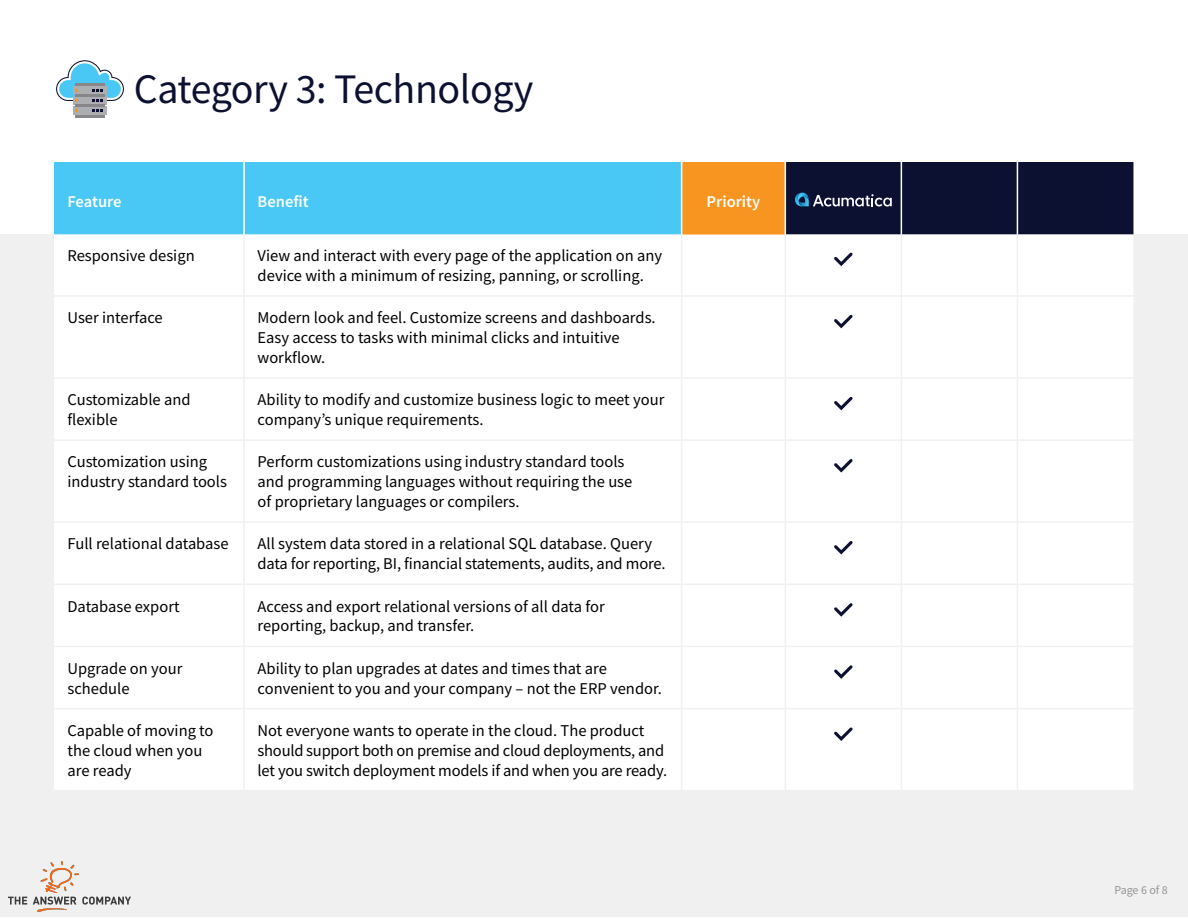
<style>
.page{position:relative;width:1188px;height:918px;background:#fff}
.page>*{position:absolute;margin:0;border:0;box-sizing:border-box;transform-origin:0 0}
.t1{font:42px "Source Sans Pro";letter-spacing:-.01em;color:#0d1131}
.t2{font:16.5px/19.8px "Source Sans Pro";color:#000}
.t3{font:600 16.5px "Source Sans Pro";color:#fff}
.t4{font:12px "Source Sans Pro";letter-spacing:-.005em;color:#939598}
</style>
<div class="page">
<div style="left:0;top:234px;width:1187px;height:683px;background:#f1f0f0"></div>
<div style="left:73px;top:107px;width:34px;height:8px;background:#acaeb0"></div>
<div style="left:73px;top:96px;width:34px;height:9px;background:#acaeb0"></div>
<hr style="left:75px;top:115px;width:30px;height:2px;background:#878789">
<hr style="left:75px;top:105px;width:30px;height:2px;background:#878789">
<svg style="left:56px;top:60px;width:68px;height:42px"></svg>
<svg style="left:92px;top:110px;width:11px;height:2px"></svg>
<div style="left:54px;top:162px;width:627px;height:73px;background:#49c8f5"></div>
<div style="left:682px;top:162px;width:103px;height:73px;background:#f89521"></div>
<div style="left:54px;top:235px;width:1079px;height:555px;background:#fff"></div>
<hr style="left:243px;top:162px;width:2px;height:73px;background:#fff">
<hr style="left:681px;top:162px;width:1px;height:73px;background:#fff">
<hr style="left:243px;top:235px;width:2px;height:60px;background:#f1f0f0">
<hr style="left:681px;top:235px;width:1px;height:60px;background:#f1f0f0">
<hr style="left:785px;top:235px;width:1px;height:60px;background:#f1f0f0">
<hr style="left:901px;top:235px;width:1px;height:60px;background:#f1f0f0">
<hr style="left:1017px;top:235px;width:1px;height:60px;background:#f1f0f0">
<hr style="left:54px;top:295px;width:190px;height:2px;background:#f1f0f0">
<hr style="left:244px;top:295px;width:438px;height:2px;background:#f1f0f0">
<hr style="left:243px;top:297px;width:2px;height:80px;background:#f1f0f0">
<hr style="left:682px;top:295px;width:103px;height:2px;background:#f1f0f0">
<hr style="left:681px;top:297px;width:1px;height:80px;background:#f1f0f0">
<hr style="left:785px;top:295px;width:116px;height:2px;background:#f1f0f0">
<hr style="left:785px;top:297px;width:1px;height:80px;background:#f1f0f0">
<hr style="left:901px;top:295px;width:116px;height:2px;background:#f1f0f0">
<hr style="left:901px;top:297px;width:1px;height:80px;background:#f1f0f0">
<hr style="left:1017px;top:295px;width:116px;height:2px;background:#f1f0f0">
<hr style="left:1017px;top:297px;width:1px;height:80px;background:#f1f0f0">
<hr style="left:54px;top:377px;width:190px;height:2px;background:#f1f0f0">
<hr style="left:244px;top:377px;width:438px;height:2px;background:#f1f0f0">
<hr style="left:243px;top:379px;width:2px;height:60px;background:#f1f0f0">
<hr style="left:682px;top:377px;width:103px;height:2px;background:#f1f0f0">
<hr style="left:681px;top:379px;width:1px;height:60px;background:#f1f0f0">
<hr style="left:785px;top:377px;width:116px;height:2px;background:#f1f0f0">
<hr style="left:785px;top:379px;width:1px;height:60px;background:#f1f0f0">
<hr style="left:901px;top:377px;width:116px;height:2px;background:#f1f0f0">
<hr style="left:901px;top:379px;width:1px;height:60px;background:#f1f0f0">
<hr style="left:1017px;top:377px;width:116px;height:2px;background:#f1f0f0">
<hr style="left:1017px;top:379px;width:1px;height:60px;background:#f1f0f0">
<hr style="left:54px;top:439px;width:190px;height:2px;background:#f1f0f0">
<hr style="left:244px;top:439px;width:438px;height:2px;background:#f1f0f0">
<hr style="left:243px;top:441px;width:2px;height:80px;background:#f1f0f0">
<hr style="left:682px;top:439px;width:103px;height:2px;background:#f1f0f0">
<hr style="left:681px;top:441px;width:1px;height:80px;background:#f1f0f0">
<hr style="left:785px;top:439px;width:116px;height:2px;background:#f1f0f0">
<hr style="left:785px;top:441px;width:1px;height:80px;background:#f1f0f0">
<hr style="left:901px;top:439px;width:116px;height:2px;background:#f1f0f0">
<hr style="left:901px;top:441px;width:1px;height:80px;background:#f1f0f0">
<hr style="left:1017px;top:439px;width:116px;height:2px;background:#f1f0f0">
<hr style="left:1017px;top:441px;width:1px;height:80px;background:#f1f0f0">
<hr style="left:54px;top:521px;width:190px;height:2px;background:#f1f0f0">
<hr style="left:244px;top:521px;width:438px;height:2px;background:#f1f0f0">
<hr style="left:243px;top:523px;width:2px;height:61px;background:#f1f0f0">
<hr style="left:682px;top:521px;width:103px;height:2px;background:#f1f0f0">
<hr style="left:681px;top:523px;width:1px;height:61px;background:#f1f0f0">
<hr style="left:785px;top:521px;width:116px;height:2px;background:#f1f0f0">
<hr style="left:785px;top:523px;width:1px;height:61px;background:#f1f0f0">
<hr style="left:901px;top:521px;width:116px;height:2px;background:#f1f0f0">
<hr style="left:901px;top:523px;width:1px;height:61px;background:#f1f0f0">
<hr style="left:1017px;top:521px;width:116px;height:2px;background:#f1f0f0">
<hr style="left:1017px;top:523px;width:1px;height:61px;background:#f1f0f0">
<hr style="left:54px;top:584px;width:190px;height:1px;background:#f1f0f0">
<hr style="left:244px;top:584px;width:438px;height:1px;background:#f1f0f0">
<hr style="left:243px;top:585px;width:2px;height:61px;background:#f1f0f0">
<hr style="left:682px;top:584px;width:103px;height:1px;background:#f1f0f0">
<hr style="left:681px;top:585px;width:1px;height:61px;background:#f1f0f0">
<hr style="left:785px;top:584px;width:116px;height:1px;background:#f1f0f0">
<hr style="left:785px;top:585px;width:1px;height:61px;background:#f1f0f0">
<hr style="left:901px;top:584px;width:116px;height:1px;background:#f1f0f0">
<hr style="left:901px;top:585px;width:1px;height:61px;background:#f1f0f0">
<hr style="left:1017px;top:584px;width:116px;height:1px;background:#f1f0f0">
<hr style="left:1017px;top:585px;width:1px;height:61px;background:#f1f0f0">
<hr style="left:54px;top:646px;width:190px;height:1px;background:#f1f0f0">
<hr style="left:244px;top:646px;width:438px;height:1px;background:#f1f0f0">
<hr style="left:243px;top:647px;width:2px;height:61px;background:#f1f0f0">
<hr style="left:682px;top:646px;width:103px;height:1px;background:#f1f0f0">
<hr style="left:681px;top:647px;width:1px;height:61px;background:#f1f0f0">
<hr style="left:785px;top:646px;width:116px;height:1px;background:#f1f0f0">
<hr style="left:785px;top:647px;width:1px;height:61px;background:#f1f0f0">
<hr style="left:901px;top:646px;width:116px;height:1px;background:#f1f0f0">
<hr style="left:901px;top:647px;width:1px;height:61px;background:#f1f0f0">
<hr style="left:1017px;top:646px;width:116px;height:1px;background:#f1f0f0">
<hr style="left:1017px;top:647px;width:1px;height:61px;background:#f1f0f0">
<hr style="left:54px;top:708px;width:190px;height:1px;background:#f1f0f0">
<hr style="left:244px;top:708px;width:438px;height:1px;background:#f1f0f0">
<hr style="left:243px;top:709px;width:2px;height:81px;background:#f1f0f0">
<hr style="left:682px;top:708px;width:103px;height:1px;background:#f1f0f0">
<hr style="left:681px;top:709px;width:1px;height:81px;background:#f1f0f0">
<hr style="left:785px;top:708px;width:116px;height:1px;background:#f1f0f0">
<hr style="left:785px;top:709px;width:1px;height:81px;background:#f1f0f0">
<hr style="left:901px;top:708px;width:116px;height:1px;background:#f1f0f0">
<hr style="left:901px;top:709px;width:1px;height:81px;background:#f1f0f0">
<hr style="left:1017px;top:708px;width:116px;height:1px;background:#f1f0f0">
<hr style="left:1017px;top:709px;width:1px;height:81px;background:#f1f0f0">
<div style="left:786px;top:162px;width:347px;height:73px;background:#0d1131"></div>
<svg style="left:834px;top:253px;width:19px;height:13px"></svg>
<svg style="left:834px;top:315px;width:19px;height:13px"></svg>
<svg style="left:834px;top:397px;width:19px;height:13px"></svg>
<svg style="left:834px;top:459px;width:19px;height:14px"></svg>
<svg style="left:834px;top:541px;width:19px;height:13px"></svg>
<svg style="left:834px;top:603px;width:19px;height:14px"></svg>
<svg style="left:834px;top:665px;width:19px;height:14px"></svg>
<svg style="left:834px;top:727px;width:19px;height:14px"></svg>
<img style="left:9px;top:862px;width:121px;height:49px">
<h1 class="t1" style="left:134px;top:63px;width:401px">Category 3: Technology</h1>
<p class="t3" style="left:68px;top:190px;width:56px">Feature</p>
<p class="t3" style="left:258px;top:190px;width:53px">Benefit</p>
<p class="t3" style="left:707px;top:190px;width:55px">Priority</p>
<p class="t2" style="left:68px;top:246px;width:129px">Responsive design</p>
<p class="t2" style="left:258px;top:246px;width:406px">View and interact with every page of the application on any device with a minimum of resizing, panning, or scrolling.</p>
<p class="t2" style="left:68px;top:308px;width:97px">User interface</p>
<p class="t2" style="left:258px;top:308px;width:400px">Modern look and feel. Customize screens and dashboards.<br>Easy access to tasks with minimal clicks and intuitive workflow.</p>
<p class="t2" style="left:68px;top:390px;width:125px">Customizable and flexible</p>
<p class="t2" style="left:258px;top:390px;width:408px">Ability to modify and customize business logic to meet your company’s unique requirements.</p>
<p class="t2" style="left:68px;top:452px;width:161px">Customization using industry standard tools</p>
<p class="t2" style="left:258px;top:452px;width:376px">Perform customizations using industry standard tools and programming languages without requiring the use of proprietary languages or compilers.</p>
<p class="t2" style="left:68px;top:534px;width:163px">Full relational database</p>
<p class="t2" style="left:258px;top:534px;width:410px">All system data stored in a relational SQL database. Query data for reporting, BI, financial statements, audits, and more.</p>
<p class="t2" style="left:68px;top:596px;width:114px">Database export</p>
<p class="t2" style="left:258px;top:596px;width:349px">Access and export relational versions of all data for reporting, backup, and transfer.</p>
<p class="t2" style="left:68px;top:658px;width:116px">Upgrade on your schedule</p>
<p class="t2" style="left:258px;top:658px;width:406px">Ability to plan upgrades at dates and times that are convenient to you and your company – not the ERP vendor.</p>
<p class="t2" style="left:68px;top:721px;width:148px">Capable of moving to the cloud when you are ready</p>
<p class="t2" style="left:258px;top:721px;width:411px">Not everyone wants to operate in the cloud. The product should support both on premise and cloud deployments, and let you switch deployment models if and when you are ready.</p>
<p class="t4" style="left:1114px;top:882px;width:55px">Page 6 of 8</p>
</div>
